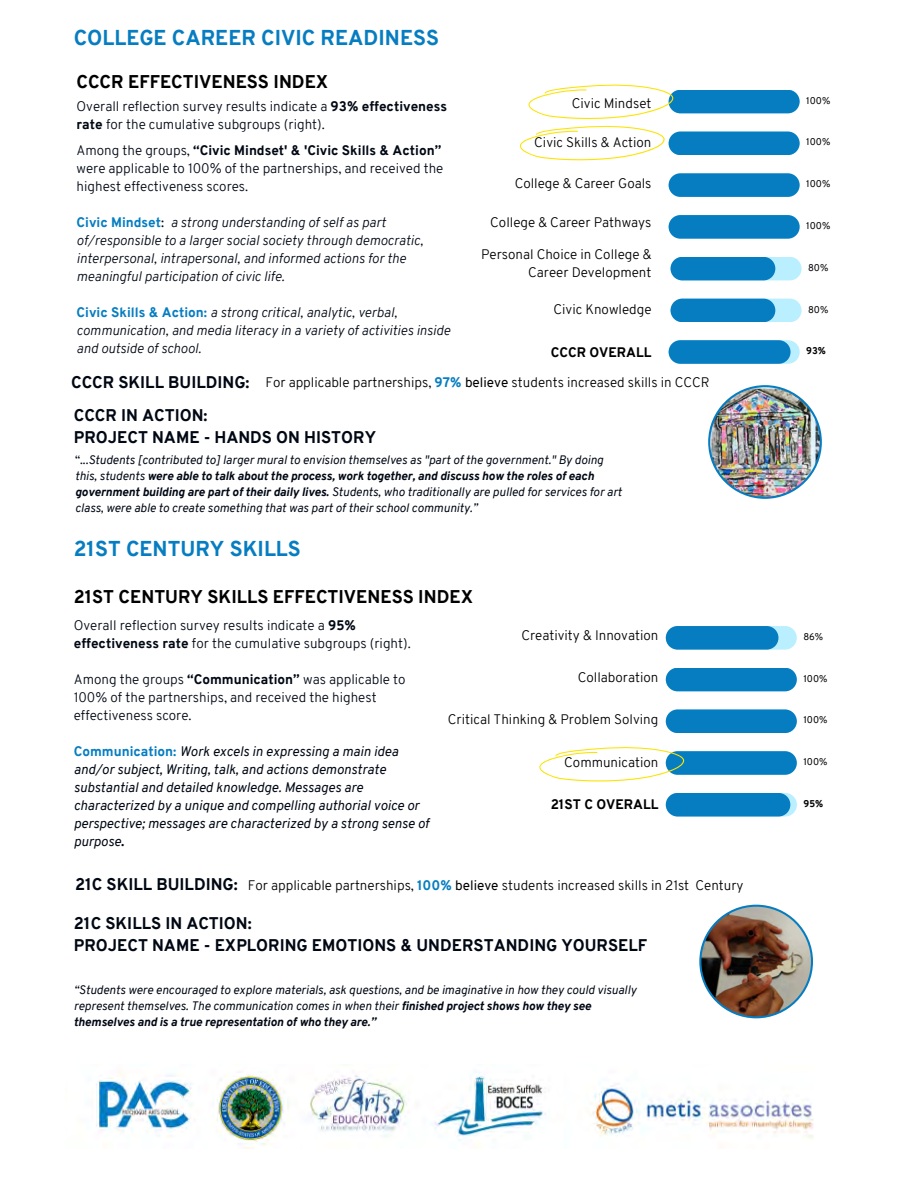
<style>
.page{position:relative;width:918px;height:1188px;background:#fff}
.page>*{position:absolute;margin:0;border:0;box-sizing:border-box;transform-origin:0 0}
.t1{font:800 21px "Overpass";color:#067dc1}
.t2{font:800 18px "Overpass";color:#000}
.t3{font:800 16.5px/22.5px "Overpass";color:#000814}
.t4{font:300 13.5px/18px "Overpass";color:#000814}
.t5{font:300 13.5px/18px "Overpass";color:#000;text-align:right}
.t6{font:italic 300 13.5px/18px "Overpass";color:#000814}
.t7{font:italic 13.5px/18px "Overpass";color:#000814}
.t8{font:800 13.5px "Overpass";color:#000}
.t9{font:italic 12px/16px "Overpass";color:#000814}
.t10{font:9.6px "Overpass";color:#000}
.t11{font:800 9.6px "Overpass";color:#000}
.s1{font-weight:800}
.s2{font-weight:800;font-style:normal;color:#067dc1}
.s3{font-weight:400;font-style:normal}
.s4{font-weight:800;font-size:16.5px;color:#000814}
.s5{font-weight:800;color:#067dc1}
.s6{font-weight:400}
.s7{font-style:normal}
.s8{font-weight:800;font-style:normal}
</style>
<div class="page">
<div style="left:669px;top:173px;width:131px;height:24px;background:#067dc1;border-radius:12px"></div>
<div style="left:669px;top:215px;width:131px;height:24px;background:#067dc1;border-radius:12px"></div>
<div style="left:671px;top:257px;width:131px;height:23px;background:#baefff;border-radius:12px"></div>
<div style="left:671px;top:257px;width:104px;height:23px;background:#067dc1;border-radius:12px"></div>
<div style="left:671px;top:299px;width:131px;height:23px;background:#baefff;border-radius:12px"></div>
<div style="left:671px;top:299px;width:104px;height:23px;background:#067dc1;border-radius:12px"></div>
<div style="left:669px;top:132px;width:131px;height:23px;background:#067dc1;border-radius:12px"></div>
<div style="left:669px;top:90px;width:131px;height:23px;background:#067dc1;border-radius:12px"></div>
<div style="left:669px;top:340px;width:131px;height:24px;background:#baefff;border-radius:12px"></div>
<div style="left:669px;top:340px;width:122px;height:24px;background:#067dc1;border-radius:12px"></div>
<img style="left:708px;top:385px;width:114px;height:114px">
<svg style="left:519px;top:84px;width:158px;height:113px"></svg>
<div style="left:666px;top:626px;width:131px;height:24px;background:#baefff;border-radius:12px"></div>
<div style="left:666px;top:626px;width:112px;height:24px;background:#067dc1;border-radius:12px"></div>
<div style="left:666px;top:668px;width:131px;height:23px;background:#067dc1;border-radius:12px"></div>
<div style="left:666px;top:709px;width:131px;height:24px;background:#067dc1;border-radius:12px"></div>
<div style="left:666px;top:751px;width:131px;height:24px;background:#067dc1;border-radius:12px"></div>
<svg style="left:666px;top:793px;width:131px;height:24px"></svg>
<div style="left:666px;top:793px;width:124px;height:24px;background:#067dc1;border-radius:12px"></div>
<img style="left:699px;top:905px;width:114px;height:113px">
<svg style="left:539px;top:709px;width:149px;height:108px"></svg>
<img style="left:96px;top:1065px;width:718px;height:83px">
<h1 class="t1" style="left:74px;top:30px;width:367px">COLLEGE CAREER CIVIC READINESS</h1>
<h2 class="t2" style="left:77px;top:74px;width:253px">CCCR EFFECTIVENESS INDEX</h2>
<p class="t4" style="left:77px;top:99px;width:372px">Overall reflection survey results indicate a <span class="s1">93% effectiveness rate</span> for the cumulative subgroups (right).</p>
<p class="t4" style="left:77px;top:143px;width:368px">Among the groups, <span class="s1">“Civic Mindset' &amp; 'Civic Skills &amp; Action” </span>were applicable to 100% of the partnerships, and received the highest effectiveness scores.</p>
<p class="t6" style="left:77px;top:215px;width:348px"><span class="s2">Civic Mindset</span><span class="s3">:</span> a strong understanding of self as part of/responsible to a larger social society through democratic, interpersonal, intrapersonal, and informed actions for the meaningful participation of civic life.</p>
<p class="t6" style="left:77px;top:305px;width:375px"><span class="s2">Civic Skills &amp; Action:</span> a strong critical, analytic, verbal, communication, and media literacy in a variety of activities inside and outside of school.</p>
<p class="t5" style="left:572px;top:95px;width:81px">Civic Mindset</p>
<p class="t10" style="left:806px;top:97px;width:26px">100%</p>
<p class="t5" style="left:534px;top:135px;width:119px">Civic Skills &amp; Action</p>
<p class="t10" style="left:806px;top:138px;width:26px">100%</p>
<p class="t5" style="left:515px;top:175px;width:138px">College &amp; Career Goals</p>
<p class="t10" style="left:806px;top:180px;width:26px">100%</p>
<p class="t10" style="left:806px;top:222px;width:26px">100%</p>
<p class="t10" style="left:808px;top:264px;width:22px">80%</p>
<p class="t10" style="left:808px;top:305px;width:22px">80%</p>
<p class="t5" style="left:490px;top:214px;width:163px">College &amp; Career Pathways</p>
<p class="t5" style="left:481px;top:247px;width:172px">Personal Choice in College &amp;<br>Career Development</p>
<p class="t5" style="left:553px;top:301px;width:100px">Civic Knowledge</p>
<p class="t8" style="left:551px;top:346px;width:102px">CCCR OVERALL</p>
<p class="t11" style="left:806px;top:347px;width:21px">93%</p>
<p class="t5" style="left:71px;top:375px;width:640px"><span class="s4">CCCR SKILL BUILDING:</span> For applicable partnerships, <span class="s5">97%</span> <span class="s6">believe</span> students increased skills in CCCR</p>
<h3 class="t3" style="left:74px;top:405px;width:304px">CCCR IN ACTION:<br>PROJECT NAME - HANDS ON HISTORY</h3>
<p class="t9" style="left:75px;top:453px;width:548px"><span class="s7">“...</span>Students [contributed to] larger mural to envision themselves as "part of the government." By doing this, students <span class="s1">were able to talk about the process, work together, and discuss how the roles of each government building are part of their daily lives.</span> Students, who traditionally are pulled for services for art class, were able to create something that was part of their school community.”</p>
<h1 class="t1" style="left:74px;top:540px;width:229px">21ST CENTURY SKILLS</h1>
<h2 class="t2" style="left:74px;top:589px;width:401px">21ST CENTURY SKILLS EFFECTIVENESS INDEX</h2>
<p class="t4" style="left:74px;top:618px;width:339px">Overall reflection survey results indicate a <span class="s1">95% effectiveness rate</span> for the cumulative subgroups (right).</p>
<p class="t4" style="left:74px;top:672px;width:333px">Among the groups <span class="s1">“Communication”</span> was applicable to<br>100% of the partnerships, and received the highest effectiveness score.</p>
<p class="t7" style="left:74px;top:744px;width:357px"><span class="s2">Communication:</span> Work excels in expressing a main idea and/or subject, Writing, talk, and actions demonstrate substantial and detailed knowledge. Messages are characterized by a unique and compelling authorial voice or perspective; messages are characterized by a strong sense of purpose<span class="s8">.</span></p>
<p class="t5" style="left:521px;top:627px;width:139px">Creativity &amp; Innovation</p>
<p class="t5" style="left:578px;top:670px;width:82px">Collaboration</p>
<p class="t5" style="left:448px;top:712px;width:212px">Critical Thinking &amp; Problem Solving</p>
<p class="t10" style="left:803px;top:633px;width:21px">86%</p>
<p class="t10" style="left:803px;top:674px;width:26px">100%</p>
<p class="t10" style="left:803px;top:716px;width:26px">100%</p>
<p class="t5" style="left:564px;top:754px;width:96px">Communication</p>
<p class="t10" style="left:803px;top:758px;width:26px">100%</p>
<p class="t11" style="left:803px;top:800px;width:21px">95%</p>
<p class="t8" style="left:551px;top:799px;width:109px">21ST C OVERALL</p>
<p class="t5" style="left:75px;top:878px;width:670px"><span class="s4">21C SKILL BUILDING:</span> For applicable partnerships, <span class="s5">100%</span> <span class="s6">believe</span> students increased skills in 21st Century</p>
<h3 class="t3" style="left:74px;top:913px;width:575px">21C SKILLS IN ACTION:<br>PROJECT NAME - EXPLORING EMOTIONS &amp; UNDERSTANDING YOURSELF</h3>
<p class="t9" style="left:74px;top:983px;width:564px">“Students were encouraged to explore materials, ask questions, and be imaginative in how they could visually represent themselves. The communication comes in when their <span class="s1">finished project shows how they see themselves and is a true representation of who they are.”</span></p>
</div>
